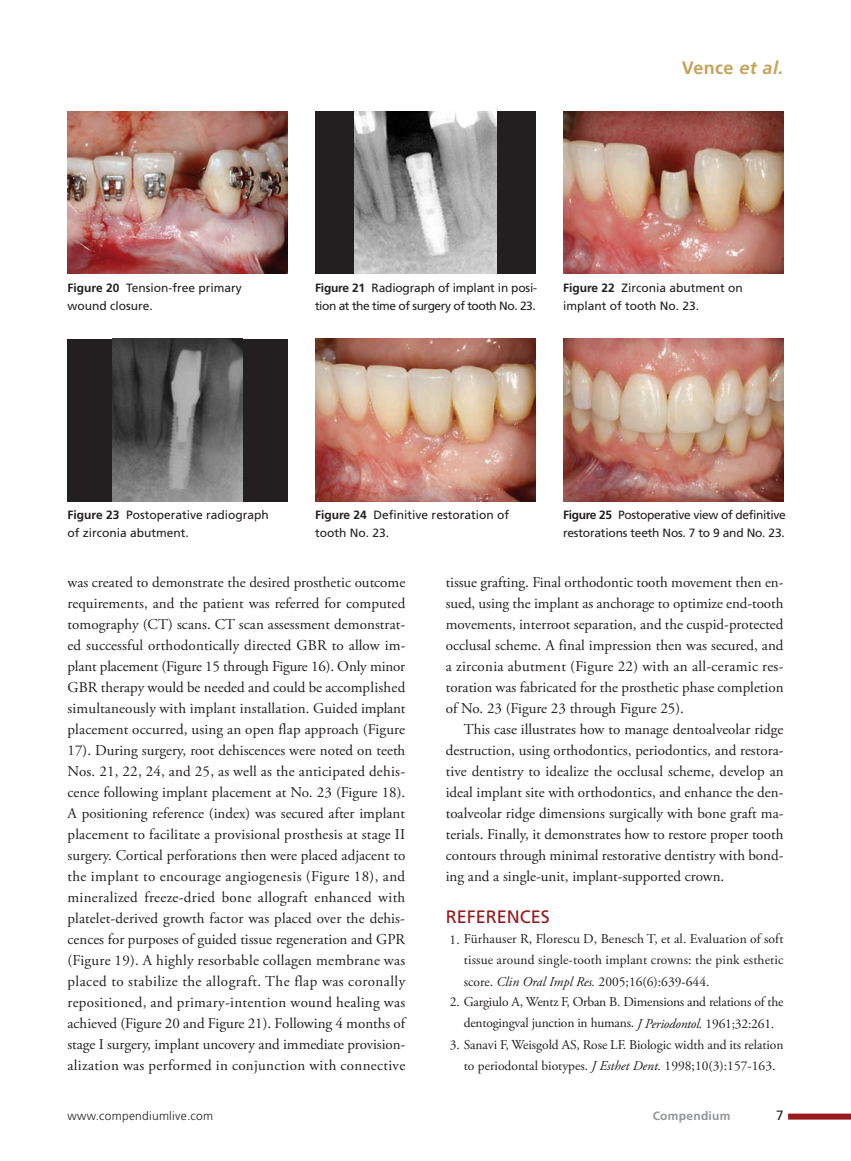
<style>
.page{position:relative;width:851px;height:1161px;background:#fff}
.page>*{position:absolute;margin:0;border:0;box-sizing:border-box;transform-origin:0 0}
.t1{font:700 18px "Frutiger LT Std";letter-spacing:.02em;color:#c7a259}
.t2{font:18px "Frutiger LT Std";color:#981a1e}
.t3{font:15px/21px "Adobe Garamond Pro";color:#231f20;text-align:justify}
.t4{font:13.5px/21px "Adobe Garamond Pro";letter-spacing:-.005em;color:#231f20;text-align:center}
.t5{font:13.5px "Frutiger LT Std";color:#231f20}
.t6{font:12px/18px "Frutiger LT Std";color:#231f20}
.t7{font:12px/18px "Frutiger LT Std";letter-spacing:-.03em;color:#231f20}
.t8{font:12px/18px "Frutiger LT Std";letter-spacing:-.04em;color:#231f20}
.t9{font:300 12px "Frutiger LT Std";letter-spacing:.02em;color:#231f20}
.t10{font:700 12px "Frutiger LT Std";letter-spacing:.02em;color:#939598}
.s1{font-style:italic}
.s2{font-weight:700}
</style>
<div class="page">
<div style="left:788px;top:1114px;width:62px;height:6px;background:#981a1e"></div>
<img style="left:68px;top:111px;width:220px;height:163px">
<div style="left:315px;top:111px;width:220px;height:163px;background:#231f20"></div>
<img style="left:354px;top:111px;width:142px;height:163px">
<img style="left:563px;top:112px;width:220px;height:162px">
<div style="left:68px;top:339px;width:220px;height:162px;background:#231f20"></div>
<img style="left:113px;top:339px;width:129px;height:162px">
<img style="left:315px;top:339px;width:220px;height:162px">
<img style="left:563px;top:339px;width:220px;height:162px">
<p class="t1" style="left:682px;top:61px;width:103px">Vence <span class="s1">et al.</span></p>
<p class="t6" style="left:68px;top:280px;width:176px"><span class="s2">Figure 20</span> Tension-free primary wound closure.</p>
<p class="t8" style="left:315px;top:280px;width:223px"><span class="s2">Figure 21</span> Radiograph of implant in posi&shy;tion at the time of surgery of tooth No. 23.</p>
<p class="t6" style="left:563px;top:280px;width:181px"><span class="s2">Figure 22</span> Zirconia abutment on implant of tooth No. 23.</p>
<p class="t6" style="left:68px;top:507px;width:203px"><span class="s2">Figure 23</span> Postoperative radiograph of zirconia abutment.</p>
<p class="t6" style="left:315px;top:507px;width:195px"><span class="s2">Figure 24</span> Definitive restoration of tooth No. 23.</p>
<p class="t7" style="left:563px;top:507px;width:224px"><span class="s2">Figure 25</span> Postoperative view of definitive restorations teeth Nos. 7 to 9 and No. 23.</p>
<p class="t3" style="left:68px;top:573px;width:339px">was created to demonstrate the desired prosthetic outcome requirements, and the patient was referred for computed tomography (CT) scans. CT scan assessment demonstrat&shy;ed successful orthodontically directed GBR to allow im&shy;plant placement (Figure 15 through Figure 16). Only minor GBR therapy would be needed and could be accomplished simultaneously with implant installation. Guided implant placement occurred, using an open flap approach (Figure 17). During surgery, root dehiscences were noted on teeth Nos. 21, 22, 24, and 25, as well as the anticipated dehis&shy;cence following implant placement at No. 23 (Figure 18).<br>A positioning reference (index) was secured after implant placement to facilitate a provisional prosthesis at stage II surgery. Cortical perforations then were placed adjacent to the implant to encourage angiogenesis (Figure 18), and mineralized freeze-dried bone allograft enhanced with platelet-derived growth factor was placed over the dehis&shy;cences for purposes of guided tissue regeneration and GPR (Figure 19). A highly resorbable collagen membrane was placed to stabilize the allograft. The flap was coronally repositioned, and primary-intention wound healing was achieved (Figure 20 and Figure 21). Following 4 months of stage I surgery, implant uncovery and immediate provision&shy;alization was performed in conjunction with connective</p>
<p class="t3" style="left:446px;top:573px;width:339px">tissue grafting. Final orthodontic tooth movement then en&shy;sued, using the implant as anchorage to optimize end-tooth movements, interroot separation, and the cuspid-protected occlusal scheme. A final impression then was secured, and a zirconia abutment (Figure 22) with an all-ceramic res&shy;toration was fabricated for the prosthetic phase completion of No. 23 (Figure 23 through Figure 25).</p>
<p class="t3" style="left:446px;top:720px;width:339px;text-indent:18px">This case illustrates how to manage dentoalveolar ridge destruction, using orthodontics, periodontics, and restora&shy;tive dentistry to idealize the occlusal scheme, develop an ideal implant site with orthodontics, and enhance the den&shy;toalveolar ridge dimensions surgically with bone graft ma&shy;terials. Finally, it demonstrates how to restore proper tooth contours through minimal restorative dentistry with bond&shy;ing and a single-unit, implant-supported crown.</p>
<p class="t2" style="left:446px;top:909px;width:106px">REFERENCES</p>
<p class="t4" style="left:464px;top:930px;width:321px;text-align:justify;text-indent:-14px">1. Fürhauser R, Florescu D, Benesch T, et al. Evaluation of soft tissue around single-tooth implant crowns: the pink esthetic score. <span class="s1">Clin Oral Impl Res.</span> 2005;16(6):639-644.</p>
<p class="t4" style="left:449px;top:993px;width:335px">2. Gargiulo A, Wentz F, Orban B. Dimensions and relations of the dentogingval junction in humans. <span class="s1">J Periodontol.</span> 1961;32:261.</p>
<p class="t4" style="left:449px;top:1035px;width:335px">3. Sanavi F, Weisgold AS, Rose LF. Biologic width and its relation to periodontal biotypes. <span class="s1">J Esthet Dent.</span> 1998;10(3):157-163.</p>
<p class="t9" style="left:68px;top:1111px;width:147px">www.compendiumlive.com</p>
<p class="t10" style="left:652px;top:1111px;width:79px">Compendium</p>
<p class="t5" style="left:776px;top:1110px;width:9px">7</p>
</div>
